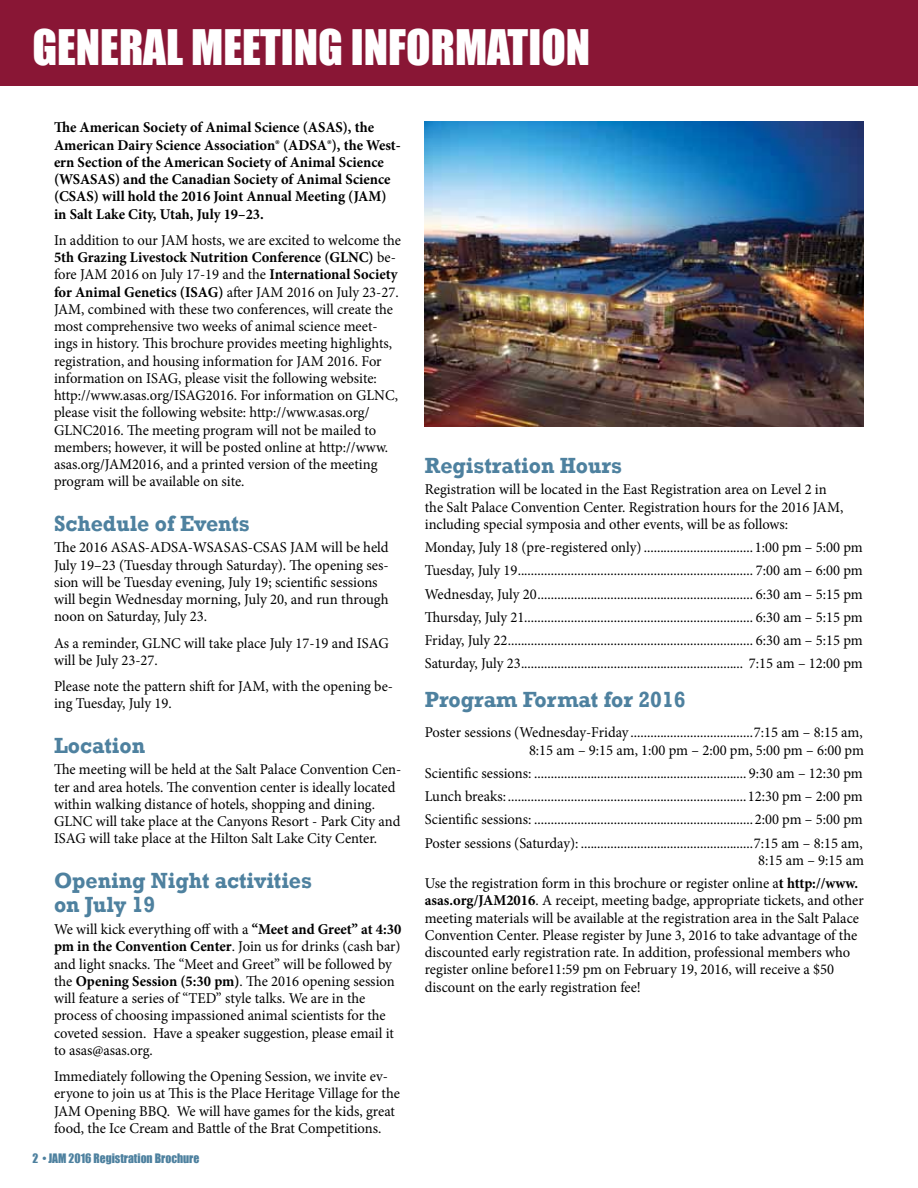
<style>
.page{position:relative;width:918px;height:1188px;background:#fff}
.page>*{position:absolute;margin:0;border:0;box-sizing:border-box;transform-origin:0 0}
.t1{font:45px "Impact";color:#fff}
.t2{font:700 22.5px/24.8px "Rockwell";color:#4e819f;scale:.95 1}
.t3{font:15px/17.2px "Minion Pro";color:#000}
.t4{font:700 15px/17.2px "Minion Pro";color:#000}
.t5{font:12px "Impact";color:#4e819f}
.s1{font-weight:700}
</style>
<div class="page">
<div style="left:0;top:0;width:918px;height:86px;background:#891635"></div>
<img style="left:425px;top:122px;width:439px;height:305px">
<h1 class="t1" style="left:32px;top:19px;width:445px">GENERAL MEETING INFORMATI</h1>
<h1 class="t1" style="left:541px;top:19px;width:50px">ON</h1>
<p class="t4" style="left:54px;top:119px;width:348px">The American Society of Animal Science (ASAS), the American Dairy Science Association® (ADSA®), the West&shy;ern Section of the American Society of Animal Science (WSASAS) and the Canadian Society of Animal Science (CSAS) will hold the 2016 Joint Annual Meeting (JAM) in Salt Lake City, Utah, July 19–23.</p>
<p class="t3" style="left:54px;top:232px;width:349px">In addition to our JAM hosts, we are excited to welcome the <span class="s1">5th Grazing Livestock Nutrition Conference (GLNC)</span> be&shy;fore JAM 2016 on July 17-19 and the <span class="s1">International Society for Animal Genetics (ISAG)</span> after JAM 2016 on July 23-27.<br>JAM, combined with these two conferences, will create the most comprehensive two weeks of animal science meet&shy;ings in history. This brochure provides meeting highlights, registration, and housing information for JAM 2016. For information on ISAG, please visit the following website: http://www.asas.org/ISAG2016. For information on GLNC, please visit the following website: http://www.asas.org/ GLNC2016. The meeting program will not be mailed to members; however, it will be posted online at http://www. asas.org/JAM2016, and a printed version of the meeting program will be available on site.</p>
<h2 class="t2" style="left:54px;top:511px;width:208px">Schedule of Events</h2>
<p class="t3" style="left:54px;top:539px;width:336px">The 2016 ASAS-ADSA-WSASAS-CSAS JAM will be held July 19–23 (Tuesday through Saturday). The opening ses&shy;sion will be Tuesday evening, July 19; scientific sessions will begin Wednesday morning, July 20, and run through noon on Saturday, July 23.</p>
<p class="t3" style="left:54px;top:634px;width:336px">As a reminder, GLNC will take place July 17-19 and ISAG will be July 23-27.</p>
<p class="t3" style="left:54px;top:678px;width:341px">Please note the pattern shift for JAM, with the opening be&shy;ing Tuesday, July 19.</p>
<h2 class="t2" style="left:54px;top:733px;width:97px">Location</h2>
<p class="t3" style="left:54px;top:761px;width:349px">The meeting will be held at the Salt Palace Convention Cen&shy;ter and area hotels. The convention center is ideally located within walking distance of hotels, shopping and dining.<br>GLNC will take place at the Canyons Resort - Park City and ISAG will take place at the Hilton Salt Lake City Center.</p>
<h2 class="t2" style="left:54px;top:868px;width:273px">Opening Night activities on July 19</h2>
<p class="t3" style="left:54px;top:921px;width:349px">We will kick everything off with a <span class="s1">“Meet and Greet” at 4:30 pm in the Convention Center</span>. Join us for drinks (cash bar) and light snacks. The “Meet and Greet” will be followed by the <span class="s1">Opening Session (5:30 pm)</span>. The 2016 opening session will feature a series of “TED” style talks. We are in the process of choosing impassioned animal scientists for the coveted session. Have a speaker suggestion, please email it to asas@asas.org.</p>
<p class="t3" style="left:54px;top:1068px;width:348px">Immediately following the Opening Session, we invite ev&shy;eryone to join us at This is the Place Heritage Village for the JAM Opening BBQ. We will have games for the kids, great food, the Ice Cream and Battle of the Brat Competitions.</p>
<p class="t5" style="left:32px;top:1151px;width:168px">2 • JAM 2016 REGISTRATION BROCHURE</p>
<h2 class="t2" style="left:425px;top:453px;width:209px">Registration Hours</h2>
<p class="t3" style="left:425px;top:481px;width:420px">Registration will be located in the East Registration area on Level 2 in the Salt Palace Convention Center. Registration hours for the 2016 JAM, including special symposia and other events, will be as follows:</p>
<p class="t3" style="left:425px;top:536px;width:439px;line-height:23.2px;text-align:justify">Monday, July 18 (pre-registered only).................................1:00 pm – 5:00 pm Tuesday, July 19....................................................................... 7:00 am – 6:00 pm Wednesday, July 20................................................................. 6:30 am – 5:15 pm Thursday, July 21..................................................................... 6:30 am – 5:15 pm Friday, July 22.......................................................................... 6:30 am – 5:15 pm Saturday, July 23................................................................... 7:15 am – 12:00 pm</p>
<h2 class="t2" style="left:425px;top:687px;width:276px">Program Format for 2016</h2>
<p class="t3" style="left:425px;top:724px;width:441px;text-align:right">Poster sessions (Wednesday-Friday .....................................7:15 am – 8:15 am,<br>8:15 am – 9:15 am, 1:00 pm – 2:00 pm, 5:00 pm – 6:00 pm</p>
<p class="t3" style="left:425px;top:762px;width:439px;line-height:23.2px;text-align:justify">Scientific sessions: ................................................................ 9:30 am – 12:30 pm Lunch breaks:........................................................................12:30 pm – 2:00 pm Scientific sessions: ..................................................................2:00 pm – 5:00 pm Poster sessions (Saturday): ....................................................7:15 am – 8:15 am,</p>
<p class="t3" style="left:425px;top:849px;width:441px;line-height:23.2px;text-indent:334px">8:15 am – 9:15 am<br>Use the registration form in this brochure or register online a<span class="s1">t http://www.</span></p>
<p class="t3" style="left:425px;top:892px;width:441px"><span class="s1">asas.org/JAM2016</span>. A receipt, meeting badge, appropriate tickets, and other meeting materials will be available at the registration area in the Salt Palace Convention Center. Please register by June 3, 2016 to take advantage of the discounted early registration rate. In addition, professional members who register online before11:59 pm on February 19, 2016, will receive a $50 discount on the early registration fee!</p>
</div>
